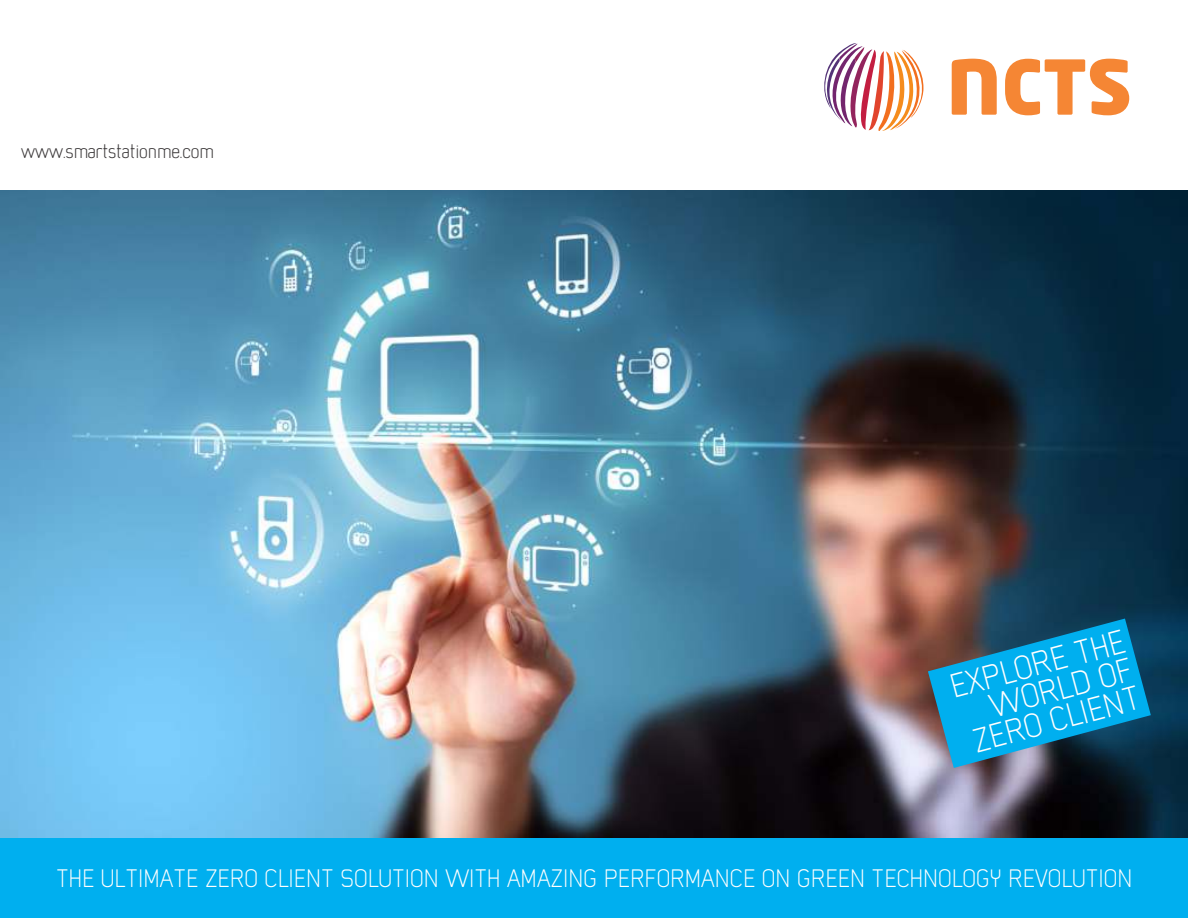
<style>
.page{position:relative;width:1188px;height:918px;background:#fff}
.page>*{position:absolute;margin:0;border:0;box-sizing:border-box;transform-origin:0 0}
.t1{font:300 36px/29.1px "Mister Giacco";color:#fefefe;text-align:right}
.t2{font:300 27px "Mister Giacco";color:#fefefe}
.t3{font:300 21px "Mister Giacco";color:#373435}
</style>
<div class="page">
<img style="left:0;top:190px;width:1188px;height:648px">
<div style="left:0;top:838px;width:1188px;height:80px;background:#00afef"></div>
<svg style="left:928px;top:619px;width:223px;height:149px;background:#1686b3"></svg>
<svg style="left:952px;top:59px;width:177px;height:56px"></svg>
<svg style="left:824px;top:43px;width:100px;height:88px"></svg>
<p class="t3" style="left:21px;top:139px;width:194px">www.smartstationme.com</p>
<h1 class="t1" style="left:947px;top:673px;width:181px;rotate:-15deg">EXPLORE THE<br>WORLD OF<br>ZERO CLIENT</h1>
<p class="t2" style="left:56px;top:863px;width:1078px">THE ULTIMATE ZERO CLIENT SOLUTION WITH AMAZING PERFORMANCE ON GREEN TECHNOLOGY REVOLUTION</p>
</div>
